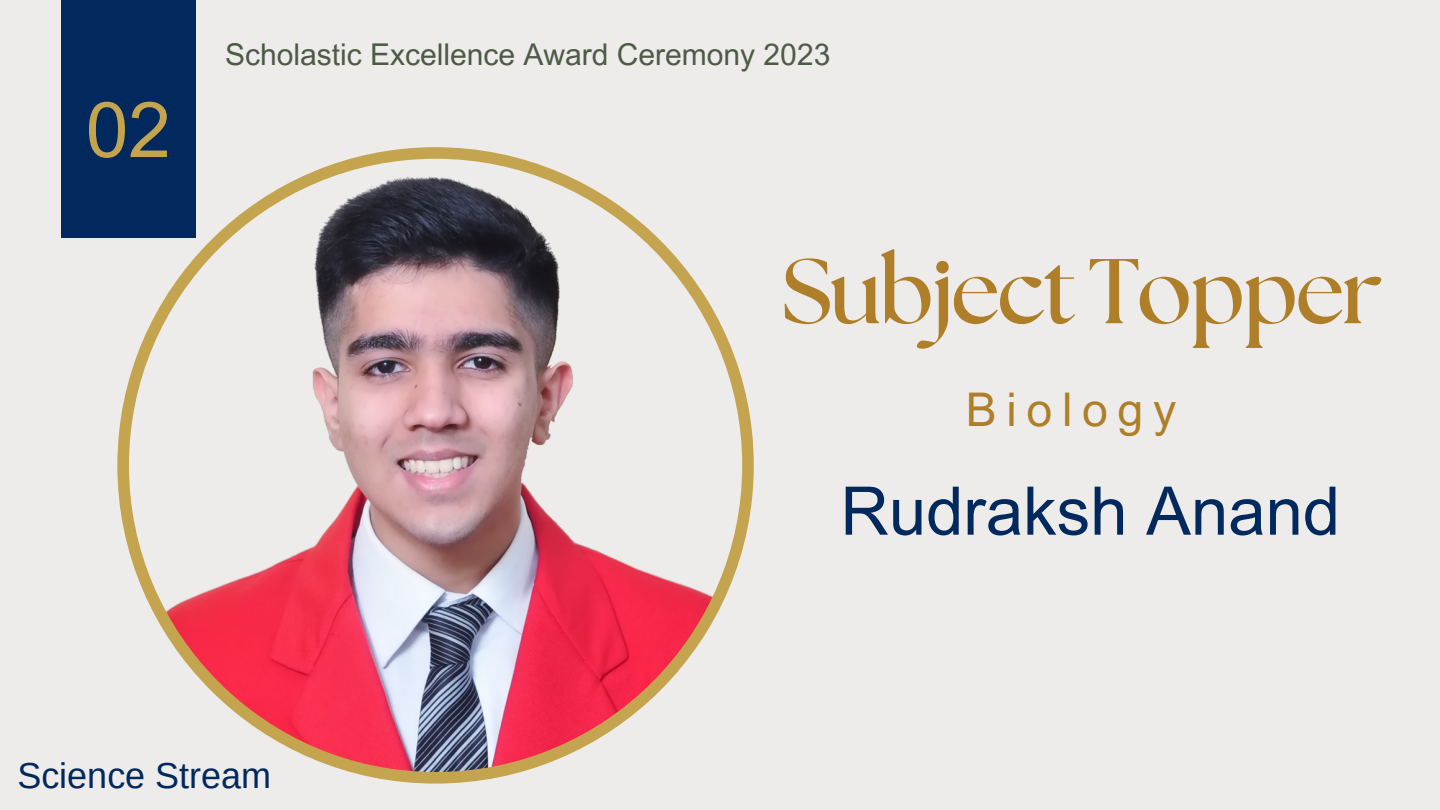
<style>
.page{position:relative;width:1440px;height:810px;background:#edecea}
.page>*{position:absolute;margin:0;border:0;box-sizing:border-box;transform-origin:0 0}
.t1{font:700 91.7px "The Seasons";letter-spacing:-.03em;color:#ae7f28}
.t2{font:77px "Arial MT Pro";color:#c5a44f}
.t3{font:67.1px "Arial MT Pro";color:#01295d}
.t4{font:46.4px "Arial MT Pro";letter-spacing:.21em;color:#ae7f28}
.t5{font:36px "Arimo";color:#01295d}
.t6{font:30px "Arial MT Pro";color:#4d5a46}
</style>
<div class="page">
<div style="left:61px;top:0;width:135px;height:237px;background:#01295d"></div>
<svg style="left:117px;top:147px;width:637px;height:637px"></svg>
<p class="t2" style="left:86px;top:101px;width:87px">02</p>
<p class="t6" style="left:225px;top:43px;width:607px">Scholastic Excellence Award Ceremony 2023</p>
<p class="t1" style="left:781px;top:250px;width:603px">Subject Topper</p>
<p class="t4" style="left:966px;top:392px;width:212px">Biology</p>
<p class="t3" style="left:840px;top:486px;width:501px">Rudraksh Anand</p>
<p class="t5" style="left:17px;top:756px;width:255px">Science Stream</p>
</div>
